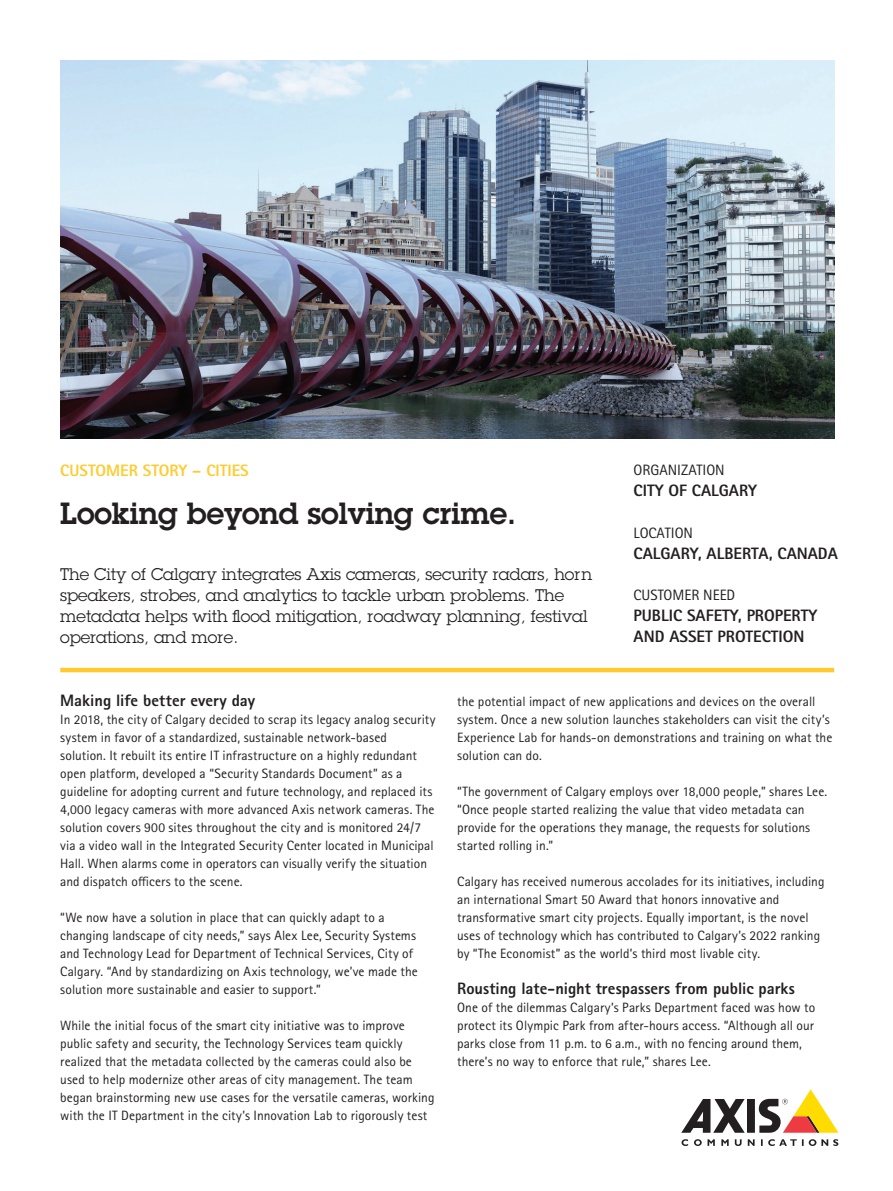
<style>
.page{position:relative;width:893px;height:1191px;background:#fff}
.page>*{position:absolute;margin:0;border:0;box-sizing:border-box;transform-origin:0 0}
.t1{font:600 30px "Lubalin Graph ECG";color:#231f20}
.t2{font:16.5px/21px "Lubalin Graph ECG";color:#231f20}
.text_bodycopy_headline{font:800 16.5px/21px "Rotis Sans Serif Pro";color:#231f20}
.t3{font:800 16.5px "Rotis Sans Serif Pro";color:#fecb2f}
.t4{font:15px "Rotis Sans Serif Pro";color:#231f20}
.text_bodycopy{font:13.5px/18px "Rotis Sans Serif Pro";letter-spacing:.005em;color:#231f20}
.inside_text_bodycopy{font:13.5px/18px "Rotis Sans Serif Pro";letter-spacing:.005em;color:#231f20}
</style>
<div class="page">
<svg style="left:681px;top:1089px;width:157px;height:57px"></svg>
<img style="left:60px;top:60px;width:774px;height:379px">
<hr style="left:60px;top:668px;width:774px;height:4px;background:#fecb2f">
<p class="t3" style="left:60px;top:460px;width:190px">CUSTOMER STORY – CITIES</p>
<p class="t1" style="left:60px;top:493px;width:458px">Looking beyond solving crime.</p>
<p class="t2" style="left:60px;top:563px;width:533px">The City of Calgary integrates Axis cameras, security radars, horn speakers, strobes, and analytics to tackle urban problems. The metadata helps with flood mitigation, roadway planning, festival operations, and more.</p>
<p class="t4" style="left:634px;top:461px;width:93px">ORGANIZATION</p>
<p class="text_bodycopy_headline" style="left:634px;top:480px;width:125px">CITY OF CALGARY</p>
<p class="t4" style="left:634px;top:523px;width:61px">LOCATION</p>
<p class="text_bodycopy_headline" style="left:634px;top:542px;width:206px">CALGARY, ALBERTA, CANADA</p>
<p class="t4" style="left:634px;top:586px;width:103px">CUSTOMER NEED</p>
<p class="text_bodycopy_headline" style="left:634px;top:605px;width:185px">PUBLIC SAFETY, PROPERTY<br>AND ASSET PROTECTION</p>
<p class="text_bodycopy_headline" style="left:60px;top:689px;width:196px">Making life better every day</p>
<p class="text_bodycopy" style="left:60px;top:710px;width:377px">In 2018, the city of Calgary decided to scrap its legacy analog security system in favor of a standardized, sustainable network-based solution. It rebuilt its entire IT infrastructure on a highly redundant open platform, developed a “Security Standards Document” as a guideline for adopting current and future technology, and replaced its 4,000 legacy cameras with more advanced Axis network cameras. The solution covers 900 sites throughout the city and is monitored 24/7 via a video wall in the Integrated Security Center located in Municipal Hall. When alarms come in operators can visually verify the situation and dispatch officers to the scene.</p>
<p class="text_bodycopy" style="left:60px;top:908px;width:359px">“We now have a solution in place that can quickly adapt to a changing landscape of city needs,” says Alex Lee, Security Systems and Technology Lead for Department of Technical Services, City of Calgary. “And by standardizing on Axis technology, we’ve made the solution more sustainable and easier to support.”</p>
<p class="text_bodycopy" style="left:60px;top:1016px;width:376px">While the initial focus of the smart city initiative was to improve public safety and security, the Technology Services team quickly realized that the metadata collected by the cameras could also be used to help modernize other areas of city management. The team began brainstorming new use cases for the versatile cameras, working with the IT Department in the city’s Innovation Lab to rigorously test</p>
<p class="text_bodycopy" style="left:457px;top:692px;width:377px">the potential impact of new applications and devices on the overall system. Once a new solution launches stakeholders can visit the city’s Experience Lab for hands-on demonstrations and training on what the solution can do.</p>
<p class="text_bodycopy" style="left:457px;top:782px;width:372px">“The government of Calgary employs over 18,000 people,” shares Lee. “Once people started realizing the value that video metadata can provide for the operations they manage, the requests for solutions started rolling in.”</p>
<p class="text_bodycopy" style="left:457px;top:872px;width:369px">Calgary has received numerous accolades for its initiatives, including an international Smart 50 Award that honors innovative and transformative smart city projects. Equally important, is the novel uses of technology which has contributed to Calgary’s 2022 ranking by “The Economist” as the world’s third most livable city.</p>
<p class="text_bodycopy_headline" style="left:457px;top:977px;width:339px">Rousting late-night trespassers from public parks</p>
<p class="inside_text_bodycopy" style="left:457px;top:998px;width:360px">One of the dilemmas Calgary’s Parks Department faced was how to protect its Olympic Park from after-hours access. “Although all our parks close from 11 p.m. to 6 a.m., with no fencing around them, there’s no way to enforce that rule,” shares Lee.</p>
</div>
